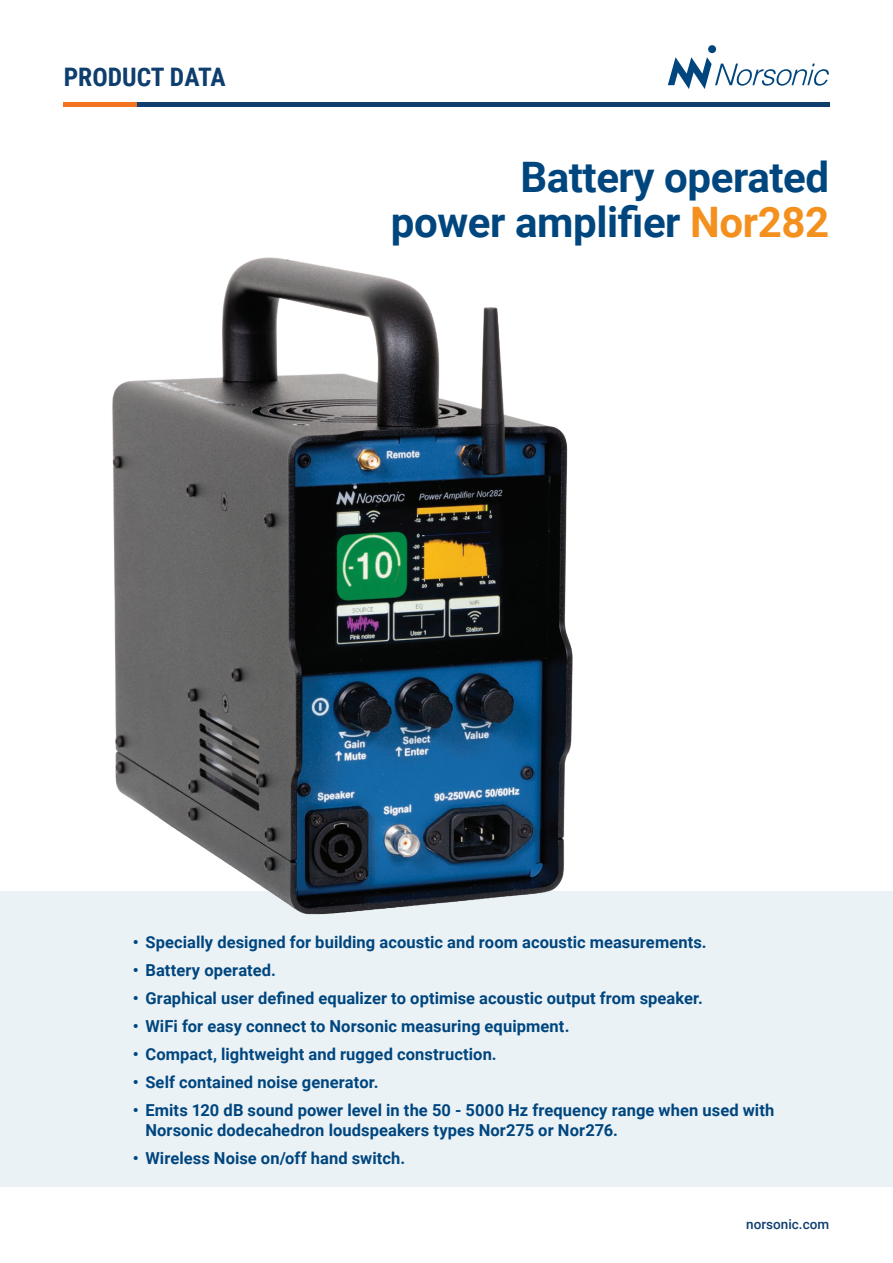
<style>
.page{position:relative;width:893px;height:1263px;background:#fff}
.page>*{position:absolute;margin:0;border:0;box-sizing:border-box;transform-origin:0 0}
.t1{font:700 42px/45px "Roboto";letter-spacing:-.01em;color:#00467e;text-align:right}
.t2{font:700 25.5px "Roboto Condensed";color:#0e3e6d}
.t3{font:700 16.5px/19.5px "Roboto";letter-spacing:.005em;color:#00467e}
.t4{font:500 13.5px "Roboto";color:#0e3e6d}
.s1{color:#f4901d}
</style>
<div class="page">
<div style="left:708px;top:45px;width:8px;height:8px;background:#00467e;border-radius:50%"></div>
<svg style="left:668px;top:57px;width:161px;height:32px"></svg>
<hr style="left:64px;top:103px;width:75px;height:4px;background:#f47321">
<hr style="left:137px;top:103px;width:692px;height:4px;background:#0e3e6d">
<div style="left:0;top:891px;width:893px;height:295px;background:#ebf2f6"></div>
<img style="left:112px;top:257px;width:461px;height:658px">
<h2 class="t2" style="left:64px;top:59px;width:163px">PRODUCT DATA</h2>
<h1 class="t1" style="left:391px;top:153px;width:440px">Battery operated<br>power amplifier <span class="s1">Nor282</span></h1>
<p class="t3" style="left:133px;top:932px;width:576px">• Specially designed for building acoustic and room acoustic measurements.</p>
<p class="t3" style="left:133px;top:960px;width:145px">• Battery operated.</p>
<p class="t3" style="left:133px;top:988px;width:572px">• Graphical user defined equalizer to optimise acoustic output from speaker.</p>
<p class="t3" style="left:133px;top:1016px;width:438px">• WiFi for easy connect to Norsonic measuring equipment.</p>
<p class="t3" style="left:133px;top:1044px;width:366px">• Compact, lightweight and rugged construction.</p>
<p class="t3" style="left:133px;top:1072px;width:248px">• Self contained noise generator.</p>
<p class="t3" style="left:145px;top:1100px;width:630px;text-indent:-13px">• Emits 120 dB sound power level in the 50 - 5000 Hz frequency range when used with<br>Norsonic dodecahedron loudspeakers types Nor275 or Nor276.</p>
<p class="t3" style="left:133px;top:1147px;width:274px">• Wireless Noise on/off hand switch.</p>
<p class="t4" style="left:746px;top:1215px;width:84px">norsonic.com</p>
</div>
